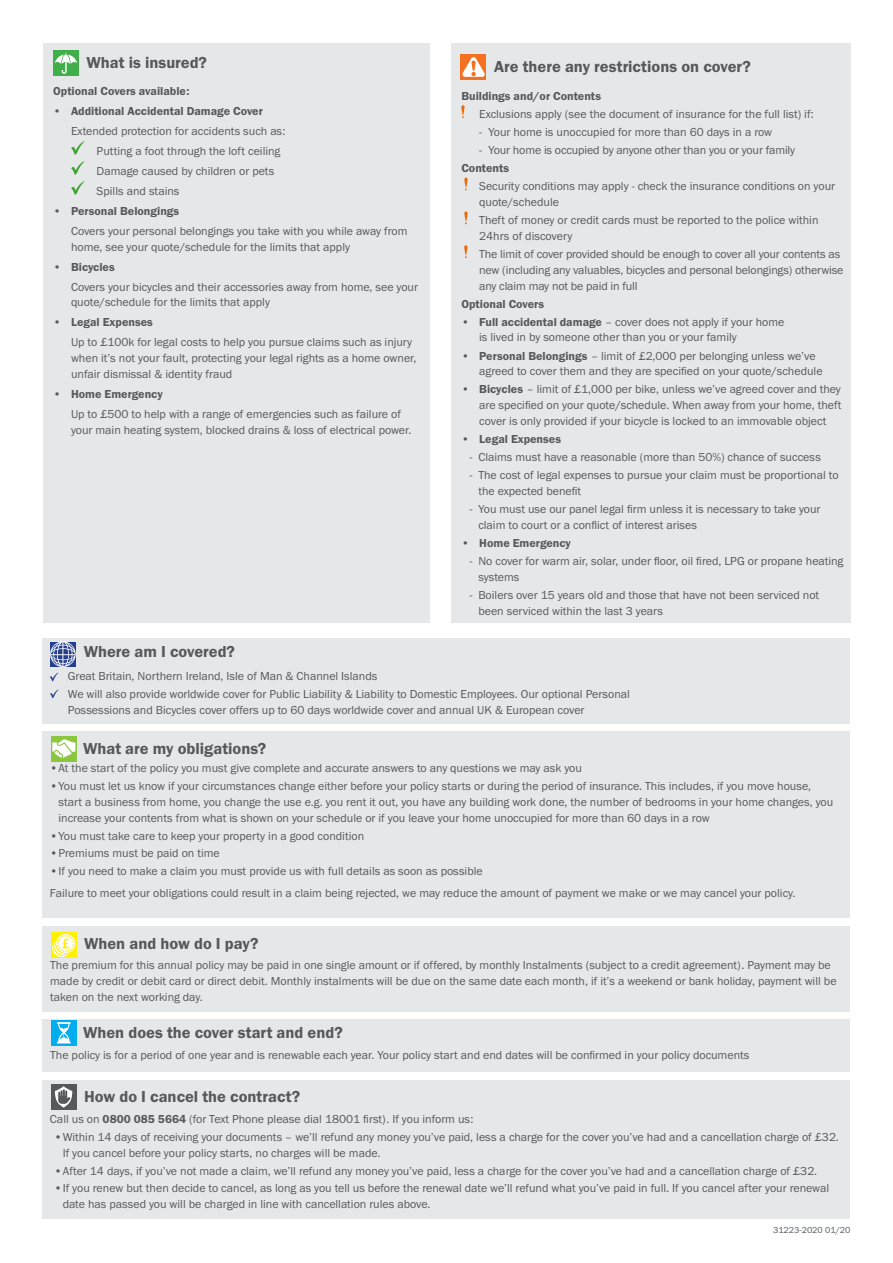
<style>
.page{position:relative;width:893px;height:1263px;background:#fff}
.page>*{position:absolute;margin:0;border:0;box-sizing:border-box;transform-origin:0 0}
.t1{font:16.5px "Franklin Gothic URW Dem";color:#57585a}
.t2{font:12px/15.8px "Franklin Gothic URW Boo";color:#57585a}
.t3{font:12px "Franklin Gothic URW Dem";color:#57585a}
.t4{font:9px "Franklin Gothic URW Boo";color:#57585a}
.s1{font-family:"Franklin Gothic URW Dem"}
.s2{font-family:"ITC Franklin Gothic Std"}
</style>
<div class="page">
<div style="left:43px;top:638px;width:807px;height:85px;background:#e6e7e9"></div>
<svg style="left:50px;top:641px;width:26px;height:26px"></svg>
<div style="left:43px;top:926px;width:807px;height:85px;background:#e6e7e9"></div>
<div style="left:51px;top:932px;width:26px;height:26px;background:#fff101"></div>
<svg style="left:52px;top:934px;width:23px;height:24px"></svg>
<div style="left:43px;top:1019px;width:807px;height:53px;background:#e6e7e9"></div>
<div style="left:51px;top:1020px;width:26px;height:25px;background:#00aeef"></div>
<svg style="left:57px;top:1022px;width:14px;height:21px"></svg>
<div style="left:43px;top:1080px;width:807px;height:139px;background:#e6e7e9"></div>
<div style="left:51px;top:1084px;width:26px;height:26px;background:#57585a"></div>
<svg style="left:55px;top:1086px;width:17px;height:21px"></svg>
<div style="left:43px;top:43px;width:386px;height:579px;background:#e6e7e9"></div>
<div style="left:53px;top:50px;width:26px;height:26px;background:#40ae49"></div>
<svg style="left:55px;top:52px;width:22px;height:22px"></svg>
<svg style="left:71px;top:141px;width:14px;height:14px"></svg>
<svg style="left:71px;top:161px;width:14px;height:14px"></svg>
<svg style="left:71px;top:181px;width:14px;height:14px"></svg>
<div style="left:451px;top:43px;width:399px;height:579px;background:#e6e7e9"></div>
<div style="left:461px;top:54px;width:25px;height:26px;background:#f37121"></div>
<svg style="left:462px;top:57px;width:23px;height:20px"></svg>
<svg style="left:461px;top:105px;width:4px;height:13px"></svg>
<svg style="left:464px;top:178px;width:4px;height:12px"></svg>
<svg style="left:464px;top:211px;width:4px;height:13px"></svg>
<svg style="left:464px;top:245px;width:3px;height:13px"></svg>
<div style="left:43px;top:731px;width:807px;height:187px;background:#e6e7e9"></div>
<div style="left:51px;top:736px;width:26px;height:25px;background:#8bc63e"></div>
<svg style="left:52px;top:739px;width:23px;height:19px"></svg>
<svg style="left:50px;top:673px;width:8px;height:8px"></svg>
<svg style="left:50px;top:690px;width:9px;height:8px"></svg>
<p class="t1" style="left:87px;top:53px;width:122px">What is insured?</p>
<p class="t1" style="left:494px;top:56px;width:258px">Are there any restrictions on cover?</p>
<p class="t3" style="left:461px;top:89px;width:141px">Buildings and/or Contents</p>
<p class="t2" style="left:479px;top:106px;width:336px">Exclusions apply (see the document of insurance for the full list) if:</p>
<p class="t2" style="left:479px;top:124px;width:294px">- Your home is unoccupied for more than 60 days in a row</p>
<p class="t2" style="left:479px;top:142px;width:317px">- Your home is occupied by anyone other than you or your family</p>
<p class="t3" style="left:461px;top:161px;width:49px">Contents</p>
<p class="t2" style="left:479px;top:178px;width:357px">Security conditions may apply - check the insurance conditions on your quote/schedule</p>
<p class="t2" style="left:479px;top:212px;width:341px">Theft of money or credit cards must be reported to the police within<br>24hrs of discovery</p>
<p class="t2" style="left:479px;top:246px;width:366px">The limit of cover provided should be enough to cover all your contents as new (including any valuables, bicycles and personal belongings) otherwise any claim may not be paid in full</p>
<p class="t3" style="left:461px;top:296px;width:84px">Optional Covers</p>
<p class="t2" style="left:479px;top:314px;width:307px;text-indent:-18px"><span class="s1">• Full accidental damage</span> – cover does not apply if your home is lived in by someone other than you or your family</p>
<p class="t2" style="left:479px;top:347px;width:345px;text-indent:-18px"><span class="s1">• Personal Belongings</span> – limit of £2,000 per belonging unless we’ve agreed to cover them and they are specified on your quote/schedule</p>
<p class="t2" style="left:479px;top:381px;width:364px;text-align:justify;text-indent:-18px"><span class="s1">• Bicycles</span> – limit of £1,000 per bike, unless we’ve agreed cover and they are specified on your quote/schedule. When away from your home, theft cover is only provided if your bicycle is locked to an immovable object</p>
<p class="t3" style="left:461px;top:432px;width:101px">• Legal Expenses</p>
<p class="t2" style="left:470px;top:449px;width:353px"><span class="s2">-</span> Claims must have a reasonable (more than 50%) chance of success</p>
<p class="t2" style="left:478px;top:467px;width:362px;text-indent:-9px"><span class="s2">-</span> The cost of legal expenses to pursue your claim must be proportional to the expected benefit</p>
<p class="t2" style="left:478px;top:501px;width:344px;text-indent:-9px"><span class="s2">-</span> You must use our panel legal firm unless it is necessary to take your claim to court or a conflict of interest arises</p>
<p class="t3" style="left:461px;top:535px;width:111px">• Home Emergency</p>
<p class="t2" style="left:478px;top:553px;width:367px;text-indent:-9px"><span class="s2">-</span> No cover for warm air, solar, under floor, oil fired, LPG or propane heating systems</p>
<p class="t2" style="left:478px;top:587px;width:342px;text-indent:-9px"><span class="s2">-</span> Boilers over 15 years old and those that have not been serviced not been serviced within the last 3 years</p>
<p class="t3" style="left:53px;top:83px;width:138px">Optional Covers available:</p>
<p class="t3" style="left:53px;top:103px;width:211px">• Additional Accidental Damage Cover</p>
<p class="t2" style="left:71px;top:123px;width:216px">Extended protection for accidents such as:</p>
<p class="t2" style="left:97px;top:143px;width:185px">Putting a foot through the loft ceiling</p>
<p class="t2" style="left:97px;top:163px;width:179px">Damage caused by children or pets</p>
<p class="t2" style="left:97px;top:183px;width:84px">Spills and stains</p>
<p class="t3" style="left:53px;top:203px;width:128px">• Personal Belongings</p>
<p class="t2" style="left:71px;top:223px;width:338px">Covers your personal belongings you take with you while away from home, see your quote/schedule for the limits that apply</p>
<p class="t3" style="left:53px;top:259px;width:63px">• Bicycles</p>
<p class="t2" style="left:71px;top:278px;width:349px">Covers your bicycles and their accessories away from home, see your quote/schedule for the limits that apply</p>
<p class="t3" style="left:53px;top:315px;width:101px">• Legal Expenses</p>
<p class="t2" style="left:71px;top:334px;width:347px">Up to £100k for legal costs to help you pursue claims such as injury when it’s not your fault, protecting your legal rights as a home owner, unfair dismissal &amp; identity fraud</p>
<p class="t3" style="left:53px;top:386px;width:111px">• Home Emergency</p>
<p class="t2" style="left:71px;top:405px;width:342px;line-height:16.5px">Up to £500 to help with a range of emergencies such as failure of your main heating system, blocked drains &amp; loss of electrical power.</p>
<p class="t1" style="left:84px;top:641px;width:153px">Where am I covered?</p>
<p class="t2" style="left:68px;top:668px;width:311px">Great Britain, Northern Ireland, Isle of Man &amp; Channel Islands</p>
<p class="t2" style="left:68px;top:686px;width:564px">We will also provide worldwide cover for Public Liability &amp; Liability to Domestic Employees. Our optional Personal<br>Possessions and Bicycles cover offers up to 60 days worldwide cover and annual UK &amp; European cover</p>
<p class="t1" style="left:83px;top:738px;width:185px">What are my obligations?</p>
<p class="t2" style="left:50px;top:760px;width:533px">•At the start of the policy you must give complete and accurate answers to any questions we may ask you</p>
<p class="t2" style="left:58px;top:778px;width:776px;text-indent:-9px">•You must let us know if your circumstances change either before your policy starts or during the period of insurance. This includes, if you move house, start a business from home, you change the use e.g. you rent it out, you have any building work done, the number of bedrooms in your home changes, you increase your contents from what is shown on your schedule or if you leave your home unoccupied for more than 60 days in a row</p>
<p class="t2" style="left:50px;top:827px;width:316px">•You must take care to keep your property in a good condition</p>
<p class="t2" style="left:50px;top:845px;width:171px">•Premiums must be paid on time</p>
<p class="t2" style="left:50px;top:863px;width:434px">•If you need to make a claim you must provide us with full details as soon as possible</p>
<p class="t2" style="left:50px;top:885px;width:747px">Failure to meet your obligations could result in a claim being rejected, we may reduce the amount of payment we make or we may cancel your policy.</p>
<p class="t1" style="left:84px;top:934px;width:176px">When and how do I pay?</p>
<p class="t2" style="left:50px;top:957px;width:788px">The premium for this annual policy may be paid in one single amount or if offered, by monthly Instalments (subject to a credit agreement). Payment may be made by credit or debit card or direct debit. Monthly instalments will be due on the same date each month, if it’s a weekend or bank holiday, payment will be taken on the next working day.</p>
<p class="t1" style="left:83px;top:1022px;width:261px">When does the cover start and end?</p>
<p class="t2" style="left:50px;top:1046px;width:701px">The policy is for a period of one year and is renewable each year. Your policy start and end dates will be confirmed in your policy documents</p>
<p class="t1" style="left:84px;top:1086px;width:218px">How do I cancel the contract?</p>
<p class="t2" style="left:50px;top:1111px;width:425px">Call us on <span class="s1">0800 085 5664</span> (for Text Phone please dial 18001 first). If you inform us:</p>
<p class="t2" style="left:63px;top:1129px;width:777px;text-indent:-9px">•Within 14 days of receiving your documents – we’ll refund any money you’ve paid, less a charge for the cover you’ve had and a cancellation charge of £32.<br>If you cancel before your policy starts, no charges will be made.</p>
<p class="t2" style="left:54px;top:1162px;width:764px">•After 14 days, if you’ve not made a claim, we’ll refund any money you’ve paid, less a charge for the cover you’ve had and a cancellation charge of £32.</p>
<p class="t2" style="left:63px;top:1180px;width:768px;text-indent:-9px">•If you renew but then decide to cancel, as long as you tell us before the renewal date we’ll refund what you’ve paid in full. If you cancel after your renewal date has passed you will be charged in line with cancellation rules above.</p>
<p class="t4" style="left:773px;top:1224px;width:79px">31223-2020 01/20</p>
</div>
